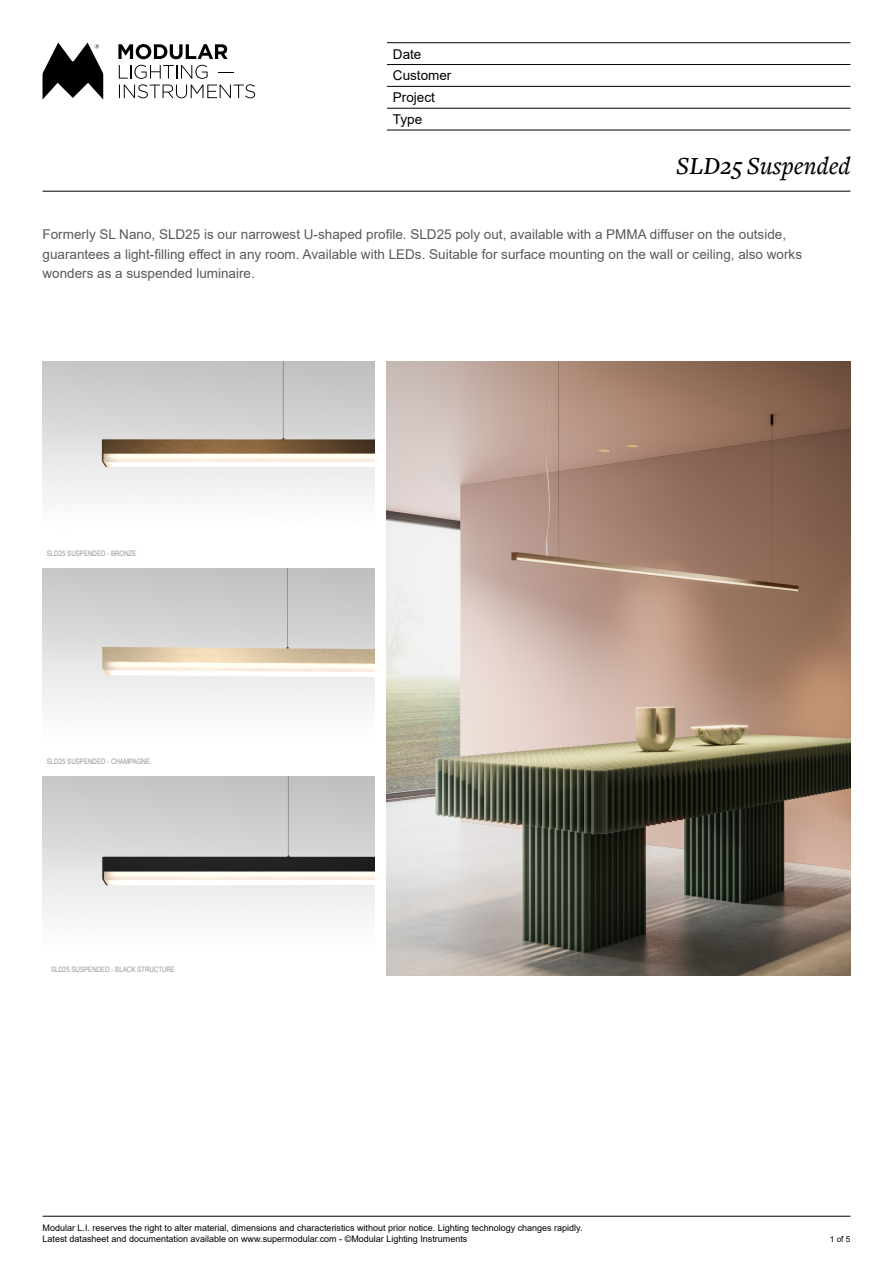
<style>
.page{position:relative;width:893px;height:1263px;background:#fff}
.page>*{position:absolute;margin:0;border:0;box-sizing:border-box;transform-origin:0 0}
.t1{font:italic 500 25.5px "Freight Text";color:#000}
.t2{font:13.5px/19.5px "Arial";color:#58595b}
.t3{font:13.5px/21.9px "Arial";color:#000}
.t4{font:9px/10.8px "Arial";color:#000}
.t5{font:8.25px "Arial";color:#000}
.t6{font:7.5px "Arial Narrow";color:#939598}
</style>
<div class="page">
<hr style="left:43px;top:1216px;width:807px;height:1px;background:#000">
<svg style="left:118px;top:44px;width:110px;height:15px"></svg>
<svg style="left:119px;top:65px;width:136px;height:33px"></svg>
<svg style="left:43px;top:43px;width:60px;height:56px"></svg>
<hr style="left:43px;top:191px;width:807px;height:1px;background:#000">
<hr style="left:387px;top:42px;width:463px;height:1px;background:#000">
<hr style="left:387px;top:64px;width:463px;height:1px;background:#000">
<hr style="left:387px;top:86px;width:463px;height:1px;background:#000">
<hr style="left:387px;top:108px;width:463px;height:1px;background:#000">
<hr style="left:387px;top:130px;width:463px;height:1px;background:#000">
<img style="left:387px;top:361px;width:463px;height:615px">
<img style="left:43px;top:777px;width:331px;height:140px">
<img style="left:43px;top:569px;width:331px;height:139px">
<img style="left:43px;top:361px;width:331px;height:137px">
<p class="t3" style="left:393px;top:43px;width:60px">Date<br>Customer<br>Project<br>Type</p>
<h1 class="t1" style="left:677px;top:152px;width:175px">SLD25 Suspended</h1>
<p class="t2" style="left:43px;top:225px;width:761px">Formerly SL Nano, SLD25 is our narrowest U-shaped profile. SLD25 poly out, available with a PMMA diffuser on the outside, guarantees a light-filling effect in any room. Available with LEDs. Suitable for surface mounting on the wall or ceiling, also works wonders as a suspended luminaire.</p>
<p class="t6" style="left:47px;top:548px;width:91px">SLD25 SUSPENDED - BRONZE</p>
<p class="t6" style="left:47px;top:756px;width:105px">SLD25 SUSPENDED - CHAMPAGNE</p>
<p class="t6" style="left:51px;top:963px;width:126px">SLD25 SUSPENDED - BLACK STRUCTURE</p>
<p class="t4" style="left:43px;top:1222px;width:542px">Modular L.I. reserves the right to alter material, dimensions and characteristics without prior notice. Lighting technology changes rapidly.<br>Latest datasheet and documentation available on www.supermodular.com - ©Modular Lighting Instruments</p>
<p class="t5" style="left:830px;top:1233px;width:22px">1 of 5</p>
</div>
